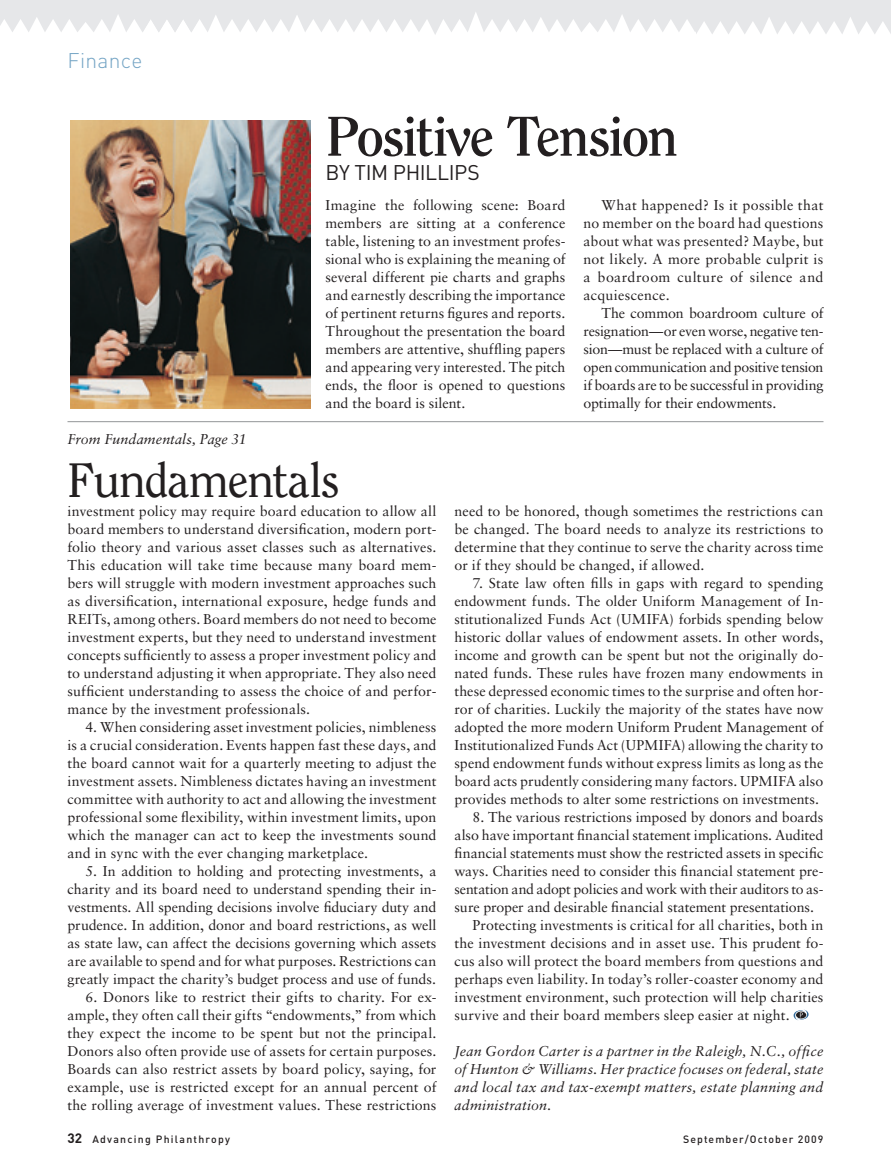
<style>
.page{position:relative;width:891px;height:1175px;background:#fff}
.page>*{position:absolute;margin:0;border:0;box-sizing:border-box;transform-origin:0 0}
.FEAT_subhead{font:700 55.5px "Clearface";letter-spacing:-.035em;color:#231f20}
.FEAT_subhead-2{font:48px "Clearface";letter-spacing:-.02em;color:#231f20}
.FEAT_byline{font:21px "DIN";letter-spacing:-.025em;color:#231f20}
.t1{font:300 21px "DIN";letter-spacing:.01em;color:#75a5c5}
.body_indent{font:14.25px/18px "Sabon";letter-spacing:.005em;color:#231f20;text-align:justify}
.body_no_indent{font:14.25px/18px "Sabon";color:#231f20;text-align:justify}
.DEPT_bio{font:italic 14.25px/18px "Sabon";letter-spacing:.015em;color:#231f20;text-align:justify}
.body_indent-2{font:italic 14.25px "Sabon";letter-spacing:.005em;color:#231f20}
.t2{font:500 10.5px "DIN";letter-spacing:.105em;color:#231f20}
.s1{font-weight:700;font-size:13.5px}
</style>
<div class="page">
<svg style="left:794px;top:1009px;width:15px;height:11px"></svg>
<hr style="left:68px;top:421px;width:756px;height:1px;background:#939598">
<img style="left:70px;top:120px;width:240px;height:288px">
<svg style="left:0;top:0;width:891px;height:35px"></svg>
<p class="t1" style="left:68px;top:47px;width:76px">Finance</p>
<p class="body_indent-2" style="left:68px;top:431px;width:181px">From Fundamentals, Page 31</p>
<p class="FEAT_subhead" style="left:326px;top:103px;width:354px">Positive Tension</p>
<p class="FEAT_byline" style="left:326px;top:159px;width:141px">By Tim Phillips</p>
<p class="body_no_indent" style="left:326px;top:196px;width:242px">Imagine the following scene: Board members are sitting at a conference table, listening to an investment profes&shy;sional who is explaining the meaning of several different pie charts and graphs and earnestly describing the importance of pertinent returns figures and reports.<br>Throughout the presentation the board members are attentive, shuffling papers and appearing very interested. The pitch ends, the floor is opened to questions and the board is silent.</p>
<p class="body_indent" style="left:584px;top:196px;width:242px;text-indent:18px">What happened? Is it possible that no member on the board had questions about what was presented? Maybe, but not likely. A more probable culprit is a boardroom culture of silence and acquiescence.</p>
<p class="body_indent" style="left:584px;top:304px;width:242px;text-indent:18px">The common boardroom culture of resignation—or even worse, negative ten&shy;sion—must be replaced with a culture of open communication and positive tension if boards are to be successful in providing optimally for their endowments.</p>
<p class="FEAT_subhead-2" style="left:68px;top:451px;width:274px">Fundamentals</p>
<p class="body_indent" style="left:68px;top:502px;width:371px">investment policy may require board education to allow all board members to understand diversification, modern port&shy;folio theory and various asset classes such as alternatives.<br>This education will take time because many board mem&shy;bers will struggle with modern investment approaches such as diversification, international exposure, hedge funds and REITs, among others. Board members do not need to become investment experts, but they need to understand investment concepts sufficiently to assess a proper investment policy and to understand adjusting it when appropriate. They also need sufficient understanding to assess the choice of and perfor&shy;mance by the investment professionals.</p>
<p class="body_indent" style="left:68px;top:718px;width:371px;text-indent:18px">4. When considering asset investment policies, nimbleness is a crucial consideration. Events happen fast these days, and the board cannot wait for a quarterly meeting to adjust the investment assets. Nimbleness dictates having an investment committee with authority to act and allowing the investment professional some flexibility, within investment limits, upon which the manager can act to keep the investments sound and in sync with the ever changing marketplace.</p>
<p class="body_indent" style="left:68px;top:862px;width:371px;text-indent:18px">5. In addition to holding and protecting investments, a charity and its board need to understand spending their in&shy;vestments. All spending decisions involve fiduciary duty and prudence. In addition, donor and board restrictions, as well as state law, can affect the decisions governing which assets are available to spend and for what purposes. Restrictions can greatly impact the charity’s budget process and use of funds.</p>
<p class="body_indent" style="left:68px;top:988px;width:371px;text-indent:18px">6. Donors like to restrict their gifts to charity. For ex&shy;ample, they often call their gifts “endowments,” from which they expect the income to be spent but not the principal.<br>Donors also often provide use of assets for certain purposes.<br>Boards can also restrict assets by board policy, saying, for example, use is restricted except for an annual percent of the rolling average of investment values. These restrictions</p>
<p class="body_indent" style="left:454px;top:502px;width:371px">need to be honored, though sometimes the restrictions can be changed. The board needs to analyze its restrictions to determine that they continue to serve the charity across time or if they should be changed, if allowed.</p>
<p class="body_indent" style="left:454px;top:574px;width:371px;text-indent:18px">7. State law often fills in gaps with regard to spending endowment funds. The older Uniform Management of In&shy;stitutionalized Funds Act (UMIFA) forbids spending below historic dollar values of endowment assets. In other words, income and growth can be spent but not the originally do&shy;nated funds. These rules have frozen many endowments in these depressed economic times to the surprise and often hor&shy;ror of charities. Luckily the majority of the states have now adopted the more modern Uniform Prudent Management of Institutionalized Funds Act (UPMIFA) allowing the charity to spend endowment funds without express limits as long as the board acts prudently considering many factors. UPMIFA also provides methods to alter some restrictions on investments.</p>
<p class="body_indent" style="left:454px;top:808px;width:371px;text-indent:18px">8. The various restrictions imposed by donors and boards also have important financial statement implications. Audited financial statements must show the restricted assets in specific ways. Charities need to consider this financial statement pre&shy;sentation and adopt policies and work with their auditors to as&shy;sure proper and desirable financial statement presentations.</p>
<p class="body_indent" style="left:454px;top:916px;width:371px;text-indent:18px">Protecting investments is critical for all charities, both in the investment decisions and in asset use. This prudent fo&shy;cus also will protect the board members from questions and perhaps even liability. In today’s roller-coaster economy and investment environment, such protection will help charities survive and their board members sleep easier at night.</p>
<p class="DEPT_bio" style="left:454px;top:1042px;width:371px">Jean Gordon Carter is a partner in the Raleigh, N.C., office of Hunton &amp; Williams. Her practice focuses on federal, state and local tax and tax-exempt matters, estate planning and administration.</p>
<p class="t2" style="left:68px;top:1132px;width:164px"><span class="s1">32</span> Advancing Philanthropy</p>
<p class="t2" style="left:683px;top:1132px;width:142px">September/October 2009</p>
</div>
